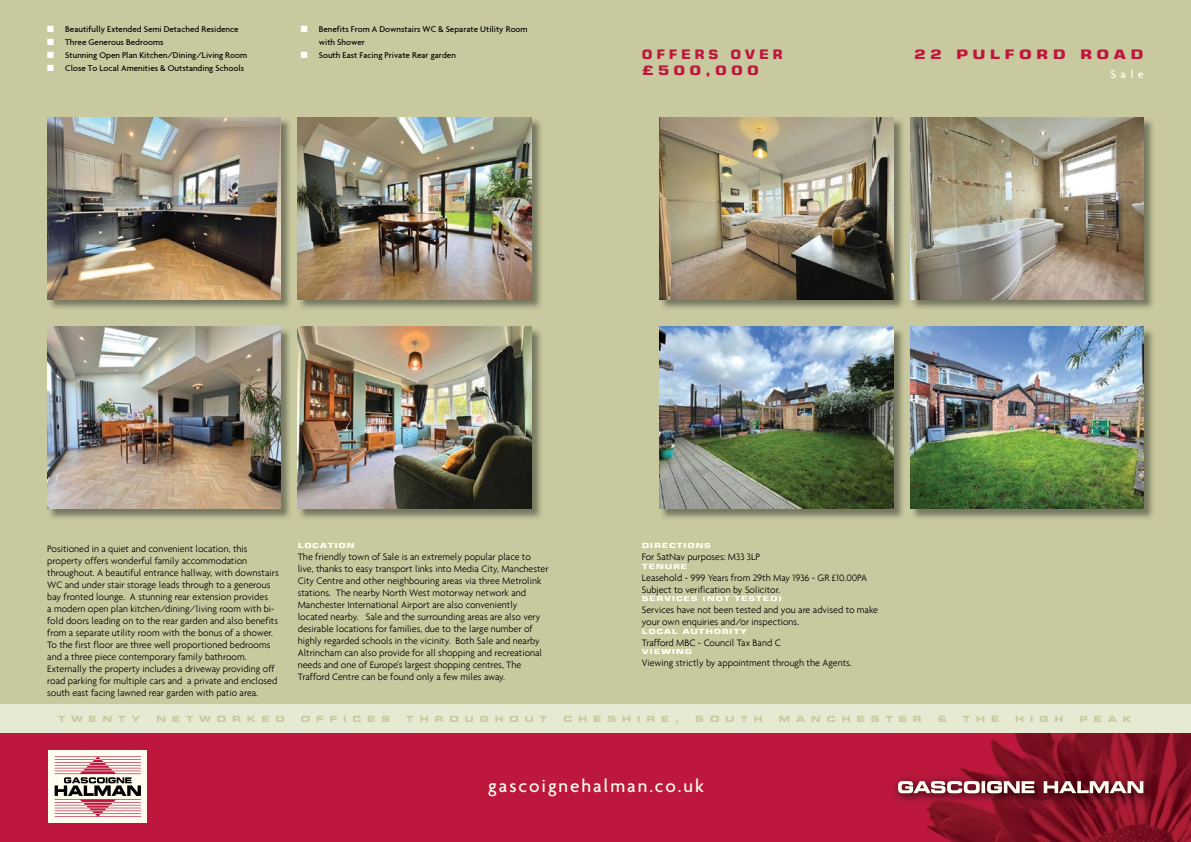
<style>
.page{position:relative;width:1191px;height:842px;background:#fff}
.page>*{position:absolute;margin:0;border:0;box-sizing:border-box;transform-origin:0 0}
.t1{font:500 19px "Agenda";letter-spacing:.1em;color:#fffef0}
.t2{font:700 13px/15.6px "Square 721 BT";letter-spacing:.255em;color:#bd173e;scale:1.1 1}
.t3{font:700 13px "Square 721 BT";letter-spacing:.255em;color:#bd173e;scale:1.3 1}
.t4{font:500 12px "Agenda";color:#fff}
.t5{font:300 10px/12px "Agenda";color:#000}
.t6{font:500 9px/13px "Agenda";color:#000}
.t7{font:700 expanded 8.5px "Square 721 BT";letter-spacing:.705em;color:#c9c99f}
.t8{font:700 7px "Square 721 BT";letter-spacing:.06em;color:#fffef0;scale:1.4 1}
.s1{color:#fff}
</style>
<div class="page">
<div style="left:0;top:723px;width:1191px;height:119px;background:#bd173e"></div>
<img style="left:926px;top:733px;width:254px;height:93px">
<img style="left:894px;top:777px;width:32px;height:25px">
<img style="left:926px;top:771px;width:232px;height:37px">
<svg style="left:898px;top:781px;width:81px;height:12px"></svg>
<svg style="left:981px;top:781px;width:4px;height:12px"></svg>
<svg style="left:987px;top:781px;width:47px;height:12px"></svg>
<svg style="left:1043px;top:781px;width:100px;height:12px"></svg>
<div style="left:0;top:0;width:1191px;height:706px;background:#c9c99f"></div>
<div style="left:0;top:705px;width:1191px;height:28px;background:#e6ead3"></div>
<div style="left:49px;top:750px;width:98px;height:73px;background:#fffef0"></div>
<svg style="left:55px;top:756px;width:86px;height:61px"></svg>
<img style="left:48px;top:119px;width:242px;height:190px">
<img style="left:47px;top:118px;width:234px;height:181px">
<img style="left:298px;top:118px;width:243px;height:191px">
<img style="left:298px;top:118px;width:233px;height:181px">
<img style="left:48px;top:329px;width:242px;height:190px">
<img style="left:47px;top:327px;width:234px;height:181px">
<img style="left:298px;top:328px;width:243px;height:191px">
<img style="left:298px;top:327px;width:233px;height:181px">
<img style="left:911px;top:118px;width:242px;height:191px">
<img style="left:910px;top:118px;width:233px;height:181px">
<img style="left:660px;top:118px;width:243px;height:191px">
<img style="left:660px;top:118px;width:233px;height:181px">
<img style="left:911px;top:328px;width:242px;height:191px">
<img style="left:910px;top:327px;width:233px;height:181px">
<img style="left:660px;top:328px;width:243px;height:191px">
<img style="left:660px;top:327px;width:233px;height:181px">
<p class="t6" style="left:47px;top:22px;width:193px"><span class="s1">■</span> Beautifully Extended Semi Detached Residence</p>
<p class="t6" style="left:47px;top:35px;width:118px"><span class="s1">■</span> Three Generous Bedrooms</p>
<p class="t6" style="left:47px;top:48px;width:201px"><span class="s1">■</span> Stunning Open Plan Kitchen/Dining/Living Room</p>
<p class="t6" style="left:47px;top:61px;width:198px"><span class="s1">■</span> Close To Local Amenities &amp; Outstanding Schools</p>
<p class="t6" style="left:319px;top:22px;width:210px;text-indent:-18px"><span class="s1">■</span> Benefits From A Downstairs WC &amp; Separate Utility Room with Shower</p>
<p class="t6" style="left:301px;top:48px;width:157px"><span class="s1">■</span> South East Facing Private Rear garden</p>
<h2 class="t2" style="left:642px;top:47px;width:130px">OFFERS OVER £500,000</h2>
<h2 class="t3" style="left:914px;top:47px;width:178px">22 PULFORD ROAD</h2>
<p class="t4" style="left:1110px;top:67px;width:35px">Sale</p>
<p class="t5" style="left:47px;top:543px;width:233px">Positioned in a quiet and convenient location, this property offers wonderful family accommodation throughout. A beautiful entrance hallway, with downstairs WC and under stair storage leads through to a generous bay fronted lounge. A stunning rear extension provides<br>a modern open plan kitchen/dining/living room with bi&shy;fold doors leading on to the rear garden and also benefits from a separate utility room with the bonus of a shower.<br>To the first floor are three well proportioned bedrooms and a three piece contemporary family bathroom.<br>Externally the property includes a driveway providing off road parking for multiple cars and a private and enclosed south east facing lawned rear garden with patio area.</p>
<p class="t8" style="left:298px;top:542px;width:42px">LOCATION</p>
<p class="t5" style="left:298px;top:551px;width:252px">The friendly town of Sale is an extremely popular place to live, thanks to easy transport links into Media City, Manchester City Centre and other neighbouring areas via three Metrolink stations. The nearby North West motorway network and Manchester International Airport are also conveniently located nearby. Sale and the surrounding areas are also very desirable locations for families, due to the large number of highly regarded schools in the vicinity. Both Sale and nearby Altrincham can also provide for all shopping and recreational needs and one of Europe's largest shopping centres, The Trafford Centre can be found only a few miles away.</p>
<p class="t8" style="left:642px;top:542px;width:51px">DIRECTIONS</p>
<p class="t5" style="left:642px;top:551px;width:120px">For SatNav purposes: M33 3LP</p>
<p class="t8" style="left:642px;top:562px;width:34px">TENURE</p>
<p class="t5" style="left:642px;top:571px;width:227px">Leasehold - 999 Years from 29th May 1936 - GR £10.00PA<br>Subject to verification by Solicitor.</p>
<p class="t8" style="left:642px;top:594px;width:102px">SERVICES (NOT TESTED)</p>
<p class="t5" style="left:642px;top:604px;width:238px">Services have not been tested and you are advised to make your own enquiries and/or inspections.</p>
<p class="t8" style="left:642px;top:627px;width:77px">LOCAL AUTHORITY</p>
<p class="t5" style="left:642px;top:636px;width:140px">Trafford MBC - Council Tax Band C</p>
<p class="t8" style="left:642px;top:647px;width:37px">VIEWING</p>
<p class="t5" style="left:642px;top:657px;width:211px">Viewing strictly by appointment through the Agents.</p>
<p class="t7" style="left:58px;top:714px;width:84px">TWENTY</p>
<p class="t7" style="left:156px;top:714px;width:130px">NETWORKED</p>
<p class="t7" style="left:301px;top:714px;width:91px">OFFICES</p>
<p class="t7" style="left:406px;top:714px;width:143px">THROUGHOUT</p>
<p class="t7" style="left:563px;top:714px;width:117px">CHESHIRE,</p>
<p class="t7" style="left:695px;top:714px;width:69px">SOUTH</p>
<p class="t7" style="left:779px;top:714px;width:144px">MANCHESTER</p>
<p class="t7" style="left:937px;top:714px;width:10px">&amp;</p>
<p class="t7" style="left:962px;top:714px;width:38px">THE</p>
<p class="t7" style="left:1015px;top:714px;width:50px">HIGH</p>
<p class="t7" style="left:1079px;top:714px;width:54px">PEAK</p>
<h1 class="t1" style="left:488px;top:774px;width:217px">gascoignehalman.co.uk</h1>
</div>
